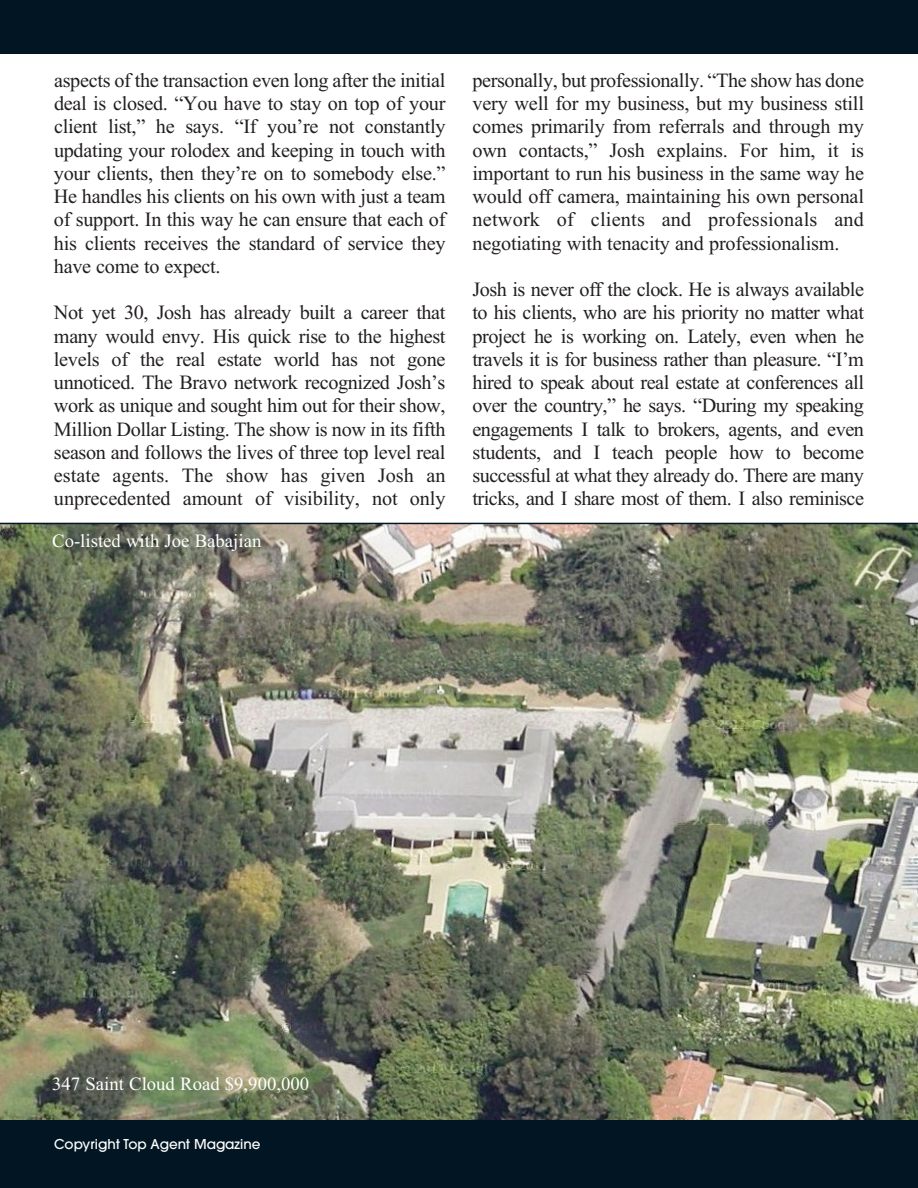
<style>
.page{position:relative;width:918px;height:1188px;background:#fff}
.page>*{position:absolute;margin:0;border:0;box-sizing:border-box;transform-origin:0 0}
.t1{font:20.25px/23.2px "Times New Roman";letter-spacing:-.015em;color:#231f20;text-align:justify}
.t2{font:18.75px "Times New Roman";color:#fff}
.t3{font:500 13.5px "Avant Garde";color:#fff}
</style>
<div class="page">
<div style="left:0;top:0;width:918px;height:54px;background:#011622"></div>
<img style="left:0;top:524px;width:918px;height:596px">
<div style="left:0;top:1120px;width:918px;height:68px;background:#011622"></div>
<hr style="left:0;top:523px;width:918px;height:1px;background:#011622">
<p class="t1" style="left:54px;top:68px;width:393px">aspects of the transaction even long after the initial deal is closed. “You have to stay on top of your client list,” he says. “If you’re not constantly updating your rolodex and keeping in touch with your clients, then they’re on to somebody else.” He handles his clients on his own with just a team of support. In this way he can ensure that each of his clients receives the standard of service they have come to expect.</p>
<p class="t1" style="left:54px;top:301px;width:393px">Not yet 30, Josh has already built a career that many would envy. His quick rise to the highest levels of the real estate world has not gone unnoticed. The Bravo network recognized Josh’s work as unique and sought him out for their show, Million Dollar Listing. The show is now in its fifth season and follows the lives of three top level real estate agents. The show has given Josh an unprecedented amount of visibility, not only</p>
<p class="t2" style="left:52px;top:530px;width:211px">Co-listed with Joe Babajian</p>
<p class="t1" style="left:472px;top:68px;width:393px">personally, but professionally. “The show has done very well for my business, but my business still comes primarily from referrals and through my own contacts,” Josh explains. For him, it is important to run his business in the same way he would off camera, maintaining his own personal network of clients and professionals and negotiating with tenacity and professionalism.</p>
<p class="t1" style="left:473px;top:277px;width:393px">Josh is never off the clock. He is always available to his clients, who are his priority no matter what project he is working on. Lately, even when he travels it is for business rather than pleasure. “I’m hired to speak about real estate at conferences all over the country,” he says. “During my speaking engagements I talk to brokers, agents, and even students, and I teach people how to become successful at what they already do. There are many tricks, and I share most of them. I also reminisce</p>
<p class="t2" style="left:52px;top:1073px;width:259px">347 Saint Cloud Road $9,900,000</p>
<p class="t3" style="left:54px;top:1139px;width:208px">Copyright Top Agent Magazine</p>
</div>
